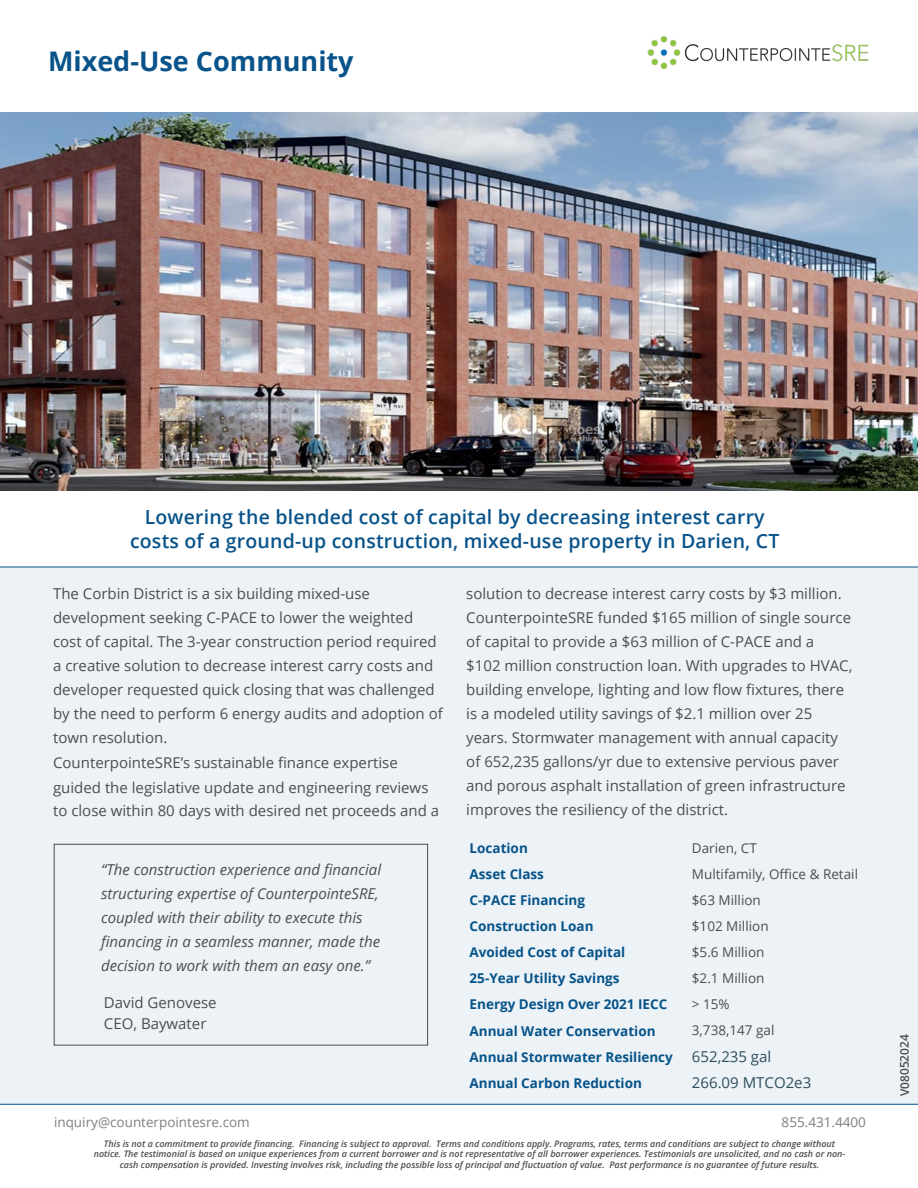
<style>
.page{position:relative;width:918px;height:1188px;background:#fff}
.page>*{position:absolute;margin:0;border:0;box-sizing:border-box;transform-origin:0 0}
.t1{font:700 27px "Open Sans";color:#08538a}
.t2{font:600 19.5px/24px "Open Sans";letter-spacing:.01em;color:#08538a;text-align:center}
.t3{font:15px/24px "Open Sans";color:#4d4d4f}
.t4{font:italic 15px/24px "Open Sans";color:#4d4d4f}
.t5{font:15px "Open Sans";color:#304f5e}
.t6{font:14.85px/24.8px "Open Sans";color:#4d4d4f}
.t7{font:700 13.5px "Open Sans";color:#065389}
.t8{font:13.5px "Open Sans";color:#4d4d4f}
.t9{font:13.5px "Open Sans";color:#7f7f7f}
.t10{font:600 12px "Open Sans";letter-spacing:-.01em;color:#4d4d4f}
.t11{font:italic 600 9px/10.8px "Open Sans";color:#4d4d4f;text-align:center}
</style>
<div class="page">
<div style="left:0;top:567px;width:918px;height:538px;background:#ecf2f6"></div>
<img style="left:647px;top:36px;width:222px;height:33px">
<hr style="left:0;top:567px;width:918px;height:1px;background:#065389">
<hr style="left:0;top:1104px;width:918px;height:1px;background:#065389">
<div style="left:54px;top:844px;width:374px;height:201px;border:1px solid #4d4d4f"></div>
<img style="left:0;top:112px;width:918px;height:378px">
<h1 class="t1" style="left:48px;top:42px;width:307px">Mixed-Use Community</h1>
<h2 class="t2" style="left:130px;top:505px;width:651px">Lowering the blended cost of capital by decreasing interest carry costs of a ground-up construction, mixed-use property in Darien, CT</h2>
<p class="t3" style="left:53px;top:581px;width:391px">The Corbin District is a six building mixed-use development seeking C-PACE to lower the weighted cost of capital. The 3-year construction period required a creative solution to decrease interest carry costs and developer requested quick closing that was challenged by the need to perform 6 energy audits and adoption of town resolution.</p>
<p class="t6" style="left:53px;top:750px;width:377px">CounterpointeSRE’s sustainable finance expertise guided the legislative update and engineering reviews</p>
<p class="t3" style="left:53px;top:799px;width:388px">to close within 80 days with desired net proceeds and a</p>
<p class="t3" style="left:466px;top:581px;width:388px">solution to decrease interest carry costs by $3 million.<br>CounterpointeSRE funded $165 million of single source of capital to provide a $63 million of C-PACE and a<br>$102 million construction loan. With upgrades to HVAC, building envelope, lighting and low flow fixtures, there is a modeled utility savings of $2.1 million over 25 years. Stormwater management with annual capacity of 652,235 gallons/yr due to extensive pervious paver and porous asphalt installation of green infrastructure improves the resiliency of the district.</p>
<p class="t4" style="left:101px;top:857px;width:282px">“The construction experience and financial structuring expertise of CounterpointeSRE, coupled with their ability to execute this financing in a seamless manner, made the decision to work with them an easy one.”</p>
<p class="t3" style="left:104px;top:992px;width:114px;line-height:20.2px">David Genovese<br>CEO, Baywater</p>
<p class="t7" style="left:470px;top:839px;width:60px">Location</p>
<p class="t8" style="left:692px;top:839px;width:66px">Darien, CT</p>
<p class="t7" style="left:470px;top:865px;width:76px">Asset Class</p>
<p class="t8" style="left:692px;top:865px;width:168px">Multifamily, Office &amp; Retail</p>
<p class="t7" style="left:470px;top:891px;width:117px">C-PACE Financing</p>
<p class="t8" style="left:692px;top:891px;width:70px">$63 Million</p>
<p class="t7" style="left:470px;top:917px;width:126px">Construction Loan</p>
<p class="t8" style="left:692px;top:917px;width:78px">$102 Million</p>
<p class="t7" style="left:470px;top:943px;width:157px">Avoided Cost of Capital</p>
<p class="t8" style="left:692px;top:943px;width:74px">$5.6 Million</p>
<p class="t7" style="left:470px;top:969px;width:152px">25-Year Utility Savings</p>
<p class="t8" style="left:692px;top:969px;width:74px">$2.1 Million</p>
<p class="t7" style="left:470px;top:995px;width:199px">Energy Design Over 2021 IECC</p>
<p class="t8" style="left:692px;top:995px;width:39px">&gt; 15%</p>
<p class="t7" style="left:470px;top:1021px;width:188px">Annual Water Conservation</p>
<p class="t8" style="left:692px;top:1021px;width:84px">3,738,147 gal</p>
<p class="t7" style="left:470px;top:1047px;width:205px">Annual Stormwater Resiliency</p>
<p class="t5" style="left:692px;top:1046px;width:81px">652,235 gal</p>
<p class="t7" style="left:470px;top:1073px;width:174px">Annual Carbon Reduction</p>
<p class="t5" style="left:692px;top:1072px;width:121px">266.09 MTCO2e3</p>
<p class="t9" style="left:54px;top:1113px;width:197px">inquiry@counterpointesre.com</p>
<p class="t9" style="left:782px;top:1113px;width:86px">855.431.4400</p>
<p class="t11" style="left:94px;top:1138px;width:753px">This is not a commitment to provide financing. Financing is subject to approval. Terms and conditions apply. Programs, rates, terms and conditions are subject to change without notice. The testimonial is based on unique experiences from a current borrower and is not representative of all borrower experiences. Testimonials are unsolicited, and no cash or non&shy;cash compensation is provided. Investing involves risk, including the possible loss of principal and fluctuation of value. Past performance is no guarantee of future results.</p>
<p class="t10" style="left:896px;top:1096px;width:64px;rotate:-90deg">V08052024</p>
</div>
